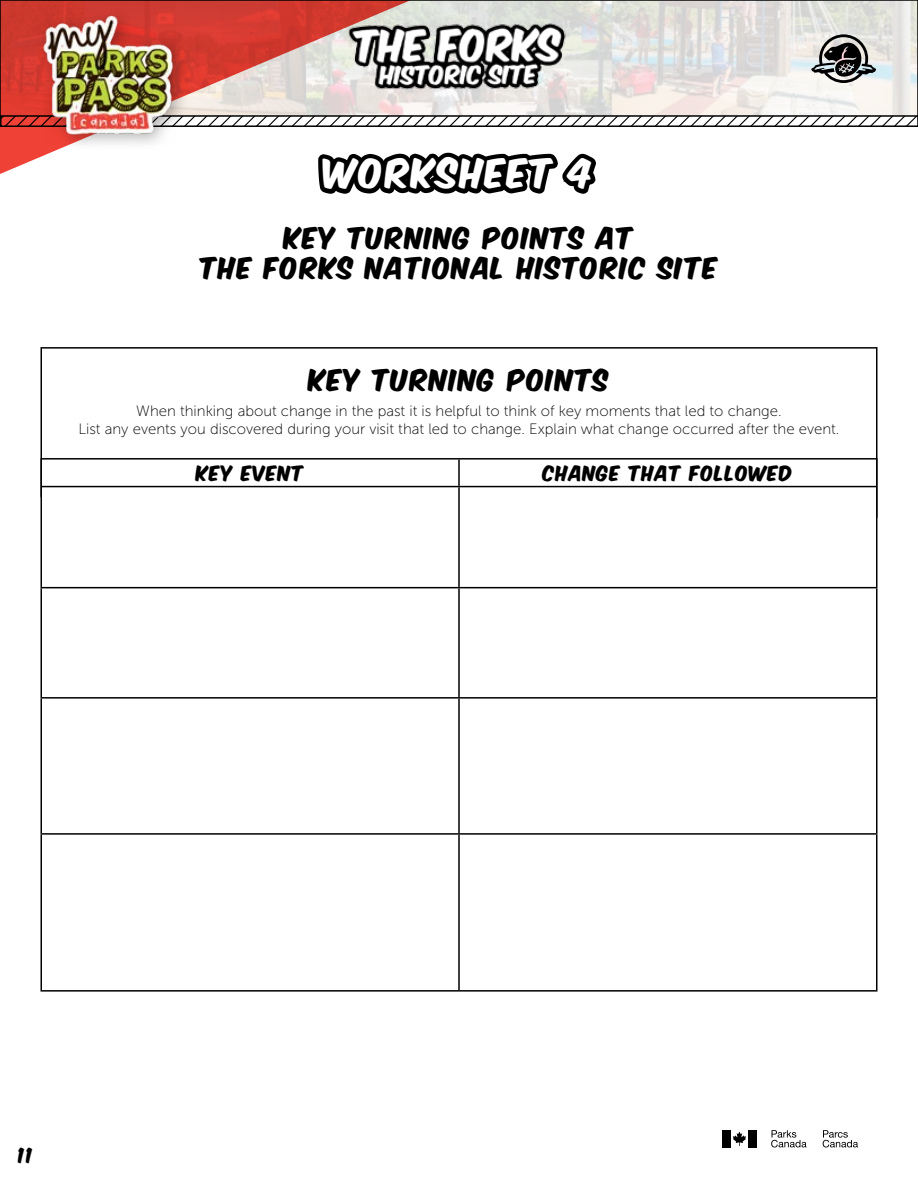
<style>
.page{position:relative;width:918px;height:1188px;background:#fff}
.page>*{position:absolute;margin:0;border:0;box-sizing:border-box;transform-origin:0 0}
.t1{font:34.5px "Komika Axis";letter-spacing:.06em;color:#fff}
.t2{font:25.5px/30.6px "Komika Axis";letter-spacing:.06em;color:#000;text-align:center}
.t3{font:18px "Komika Axis";letter-spacing:.06em;color:#000}
.t4{font:15px/18px "Museo Sans 100";color:#000;text-align:center}
</style>
<div class="page">
<svg style="left:696px;top:3px;width:219px;height:31px;background:#e1e0dc"></svg>
<svg style="left:0;top:3px;width:411px;height:171px"></svg>
<div style="left:0;top:0;width:918px;height:117px;border:2px solid #000"></div>
<div style="left:34px;top:7px;width:156px;height:145px;background:#000;opacity:.31"></div>
<img style="left:44px;top:0;width:132px;height:144px">
<img style="left:1px;top:34px;width:917px;height:92px">
<hr style="left:40px;top:487px;width:2px;height:100px;background:#000">
<hr style="left:458px;top:487px;width:2px;height:100px;background:#000">
<hr style="left:876px;top:487px;width:2px;height:100px;background:#000">
<hr style="left:40px;top:587px;width:419px;height:1px;background:#000">
<hr style="left:40px;top:588px;width:2px;height:109px;background:#000">
<hr style="left:459px;top:587px;width:419px;height:1px;background:#000">
<hr style="left:458px;top:588px;width:2px;height:109px;background:#000">
<hr style="left:876px;top:588px;width:2px;height:109px;background:#000">
<hr style="left:40px;top:697px;width:419px;height:2px;background:#000">
<hr style="left:40px;top:699px;width:2px;height:134px;background:#000">
<hr style="left:459px;top:697px;width:419px;height:2px;background:#000">
<hr style="left:458px;top:699px;width:2px;height:134px;background:#000">
<hr style="left:876px;top:699px;width:2px;height:134px;background:#000">
<hr style="left:40px;top:833px;width:419px;height:2px;background:#000">
<hr style="left:40px;top:835px;width:2px;height:155px;background:#000">
<hr style="left:459px;top:833px;width:419px;height:2px;background:#000">
<hr style="left:458px;top:835px;width:2px;height:155px;background:#000">
<hr style="left:876px;top:835px;width:2px;height:155px;background:#000">
<hr style="left:40px;top:990px;width:419px;height:2px;background:#000">
<hr style="left:459px;top:990px;width:419px;height:2px;background:#000">
<svg style="left:40px;top:347px;width:838px;height:172px"></svg>
<img style="left:222px;top:3px;width:474px;height:108px">
<div style="left:722px;top:1130px;width:9px;height:17px;background:#000"></div>
<div style="left:748px;top:1130px;width:8px;height:17px;background:#000"></div>
<svg style="left:733px;top:1132px;width:13px;height:14px"></svg>
<svg style="left:771px;top:1130px;width:36px;height:18px"></svg>
<svg style="left:823px;top:1130px;width:35px;height:18px"></svg>
<svg style="left:312px;top:137px;width:284px;height:57px"></svg>
<h1 class="t1" style="left:324px;top:156px;width:271px">WORKSHEET 4</h1>
<h2 class="t2" style="left:200px;top:225px;width:519px">KEY TURNING POINTS AT<br>THE FORKS NATIONAL HISTORIC SITE</h2>
<h2 class="t2" style="left:309px;top:367px;width:301px">KEY TURNING POINTS</h2>
<p class="t4" style="left:78px;top:402px;width:763px">When thinking about change in the past it is helpful to think of key moments that led to change.<br>List any events you discovered during your visit that led to change. Explain what change occurred after the event.</p>
<p class="t3" style="left:197px;top:464px;width:109px">KEY EVENT</p>
<p class="t3" style="left:543px;top:464px;width:251px">CHANGE THAT FOLLOWED</p>
<p class="t3" style="left:18px;top:1147px;width:17px">11</p>
</div>
